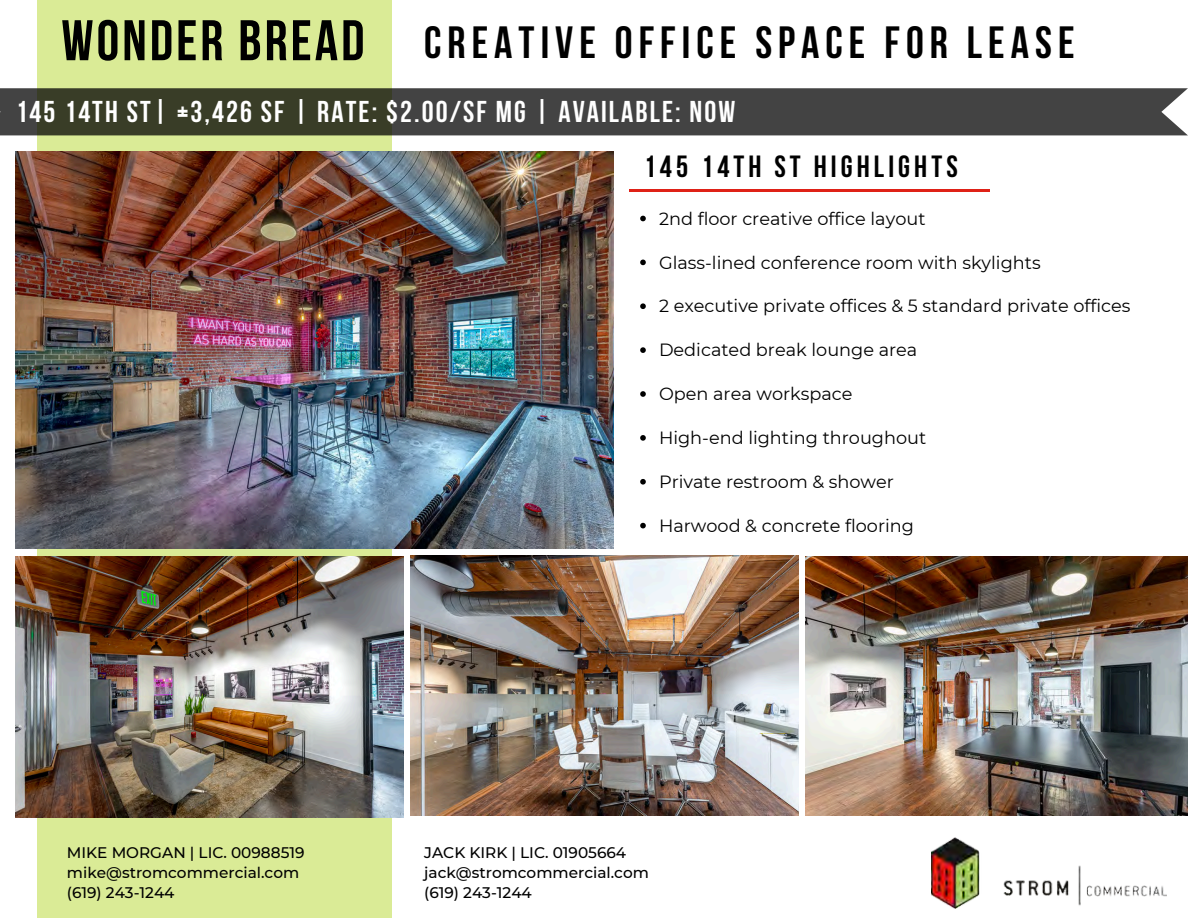
<style>
.page{position:relative;width:1188px;height:918px;background:#fff}
.page>*{position:absolute;margin:0;border:0;box-sizing:border-box;transform-origin:0 0}
.t1{font:57.15px "Bebas Neue Cyrillic";letter-spacing:.055em;color:#000}
.t2{font:700 45px "Bebas Neue";letter-spacing:.135em;color:#000}
.t3{font:700 30.6px "Bebas Neue";letter-spacing:.135em;color:#000}
.t4{font:700 30px "Bebas Neue";letter-spacing:.07em;color:#fff}
.t5{font:17.7px "Montserrat";color:#000}
.t6{font:500 15.3px/20.2px "Montserrat";color:#000}
</style>
<div class="page">
<div style="left:37px;top:0;width:355px;height:918px;background:#daeb96"></div>
<img style="left:16px;top:557px;width:387px;height:260px">
<svg style="left:0;top:88px;width:1188px;height:47px;background:#43443d"></svg>
<img style="left:16px;top:151px;width:597px;height:398px">
<img style="left:806px;top:557px;width:382px;height:259px">
<img style="left:410px;top:556px;width:389px;height:260px">
<svg style="left:640px;top:216px;width:6px;height:5px"></svg>
<svg style="left:640px;top:260px;width:6px;height:5px"></svg>
<svg style="left:640px;top:303px;width:6px;height:6px"></svg>
<svg style="left:640px;top:347px;width:6px;height:6px"></svg>
<svg style="left:640px;top:391px;width:6px;height:6px"></svg>
<svg style="left:640px;top:435px;width:6px;height:6px"></svg>
<svg style="left:640px;top:479px;width:6px;height:6px"></svg>
<svg style="left:640px;top:523px;width:6px;height:5px"></svg>
<hr style="left:629px;top:189px;width:360px;height:3px;background:#df2117">
<img style="left:931px;top:838px;width:236px;height:71px">
<p class="t1" style="left:61px;top:17px;width:305px">WONDER BREAD</p>
<p class="t2" style="left:424px;top:24px;width:652px">CREATIVE OFFICE SPACE FOR LEASE</p>
<h1 class="t4" style="left:16px;top:99px;width:721px">145 14TH ST| ±3,426 SF | RATE: $2.00/SF MG | AVAILABLE: NOW</h1>
<h2 class="t3" style="left:644px;top:154px;width:316px">145 14TH ST HIGHLIGHTS</h2>
<h3 class="t5" style="left:659px;top:208px;width:268px">2nd floor creative office layout</h3>
<h3 class="t5" style="left:659px;top:251px;width:383px">Glass-lined conference room with skylights</h3>
<p class="t5" style="left:659px;top:295px;width:473px">2 executive private offices &amp; 5 standard private offices</p>
<p class="t5" style="left:659px;top:339px;width:260px">Dedicated break lounge area</p>
<p class="t5" style="left:659px;top:383px;width:195px">Open area workspace</p>
<p class="t5" style="left:659px;top:427px;width:269px">High-end lighting throughout</p>
<p class="t5" style="left:659px;top:471px;width:236px">Private restroom &amp; shower</p>
<p class="t5" style="left:659px;top:515px;width:256px">Harwood &amp; concrete flooring</p>
<p class="t6" style="left:67px;top:842px;width:239px">MIKE MORGAN | LIC. 00988519 mike@stromcommercial.com</p>
<p class="t6" style="left:67px;top:883px;width:109px">(619) 243-1244</p>
<p class="t6" style="left:424px;top:842px;width:203px">JACK KIRK | LIC. 01905664</p>
<p class="t6" style="left:424px;top:862px;width:226px">jack@stromcommercial.com</p>
<p class="t6" style="left:424px;top:883px;width:109px">(619) 243-1244</p>
</div>
